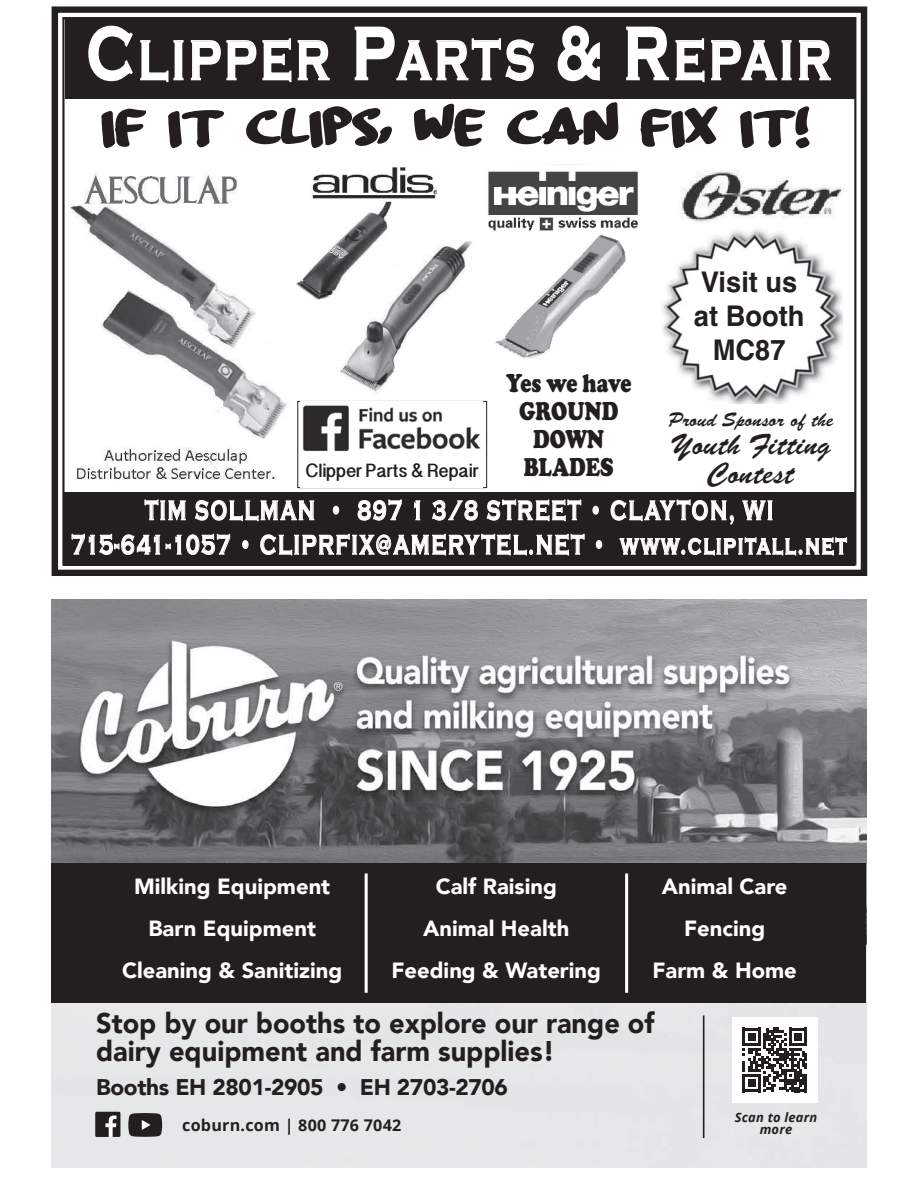
<style>
.page{position:relative;width:918px;height:1188px;background:#fff}
.page>*{position:absolute;margin:0;border:0;box-sizing:border-box;transform-origin:0 0}
.t1{font:700 58.2px "Copperplate Gothic";letter-spacing:.085em;color:#fff;scale:.72 1}
.t2{font:50.55px "Board Marker";letter-spacing:.005em;color:#231f20;scale:1.14 1}
.t3{font:700 33.15px/33.2px "Copperplate Gothic";letter-spacing:.08em;color:#fff;text-align:center;scale:.72 1}
.t4{font:29.85px/28.2px "Brushed Script";color:#231f20;text-align:center}
.t5{font:700 28.5px/34.3px "Copperplate Gothic";letter-spacing:.08em;color:#fff;text-align:center;scale:.69 1}
.t6{font:900 28.5px/27.5px "Avenir LT";color:#231f20;scale:.95 1}
.t7{font:700 28.5px/34.2px "Helvetica";color:#231f20;text-align:center;scale:.96 1}
.t8{font:900 26.7px/28px "Cooper";color:#231f20;text-align:center;scale:.78 1}
.t9{font:900 22.65px "Avenir LT";letter-spacing:-.015em;color:#231f20}
.t10{font:900 21.9px/42px "Avenir LT";color:#fff;text-align:center}
.t11{font:19.95px "Brushed Script";color:#231f20}
.t12{font:700 19.05px "Devanagari Sangam MN";color:#231f20;scale:.95 1}
.t13{font:700 16.2px "Open Sans";letter-spacing:.015em;color:#231f20}
.t14{font:italic 700 12.9px/12.9px "Open Sans";letter-spacing:.015em;color:#231f20;text-align:center}
.s1{font-size:77.55px}
</style>
<div class="page">
<div style="left:52px;top:6px;width:815px;height:570px;border:6px solid #231f20"></div>
<div style="left:65px;top:19px;width:791px;height:79px;background:#231f20"></div>
<img style="left:71px;top:172px;width:216px;height:308px">
<img style="left:296px;top:167px;width:177px;height:226px">
<img style="left:488px;top:164px;width:150px;height:195px">
<img style="left:679px;top:170px;width:165px;height:52px">
<img style="left:662px;top:229px;width:180px;height:175px">
<div style="left:297px;top:401px;width:190px;height:87px;border:1px solid #231f20"></div>
<img style="left:300px;top:402px;width:183px;height:85px">
<div style="left:64px;top:493px;width:791px;height:73px;background:#231f20"></div>
<img style="left:52px;top:600px;width:814px;height:568px">
<div style="left:52px;top:863px;width:814px;height:139px;background:#231f20"></div>
<hr style="left:703px;top:1015px;width:1px;height:123px;background:#231f20">
<div style="left:95px;top:1112px;width:25px;height:25px;background:#231f20"></div>
<svg style="left:105px;top:1116px;width:12px;height:21px"></svg>
<svg style="left:128px;top:1113px;width:34px;height:24px"></svg>
<hr style="left:365px;top:873px;width:3px;height:120px;background:#fff">
<hr style="left:625px;top:873px;width:3px;height:120px;background:#fff">
<div style="left:732px;top:1017px;width:86px;height:86px;background:#fff"></div>
<svg style="left:743px;top:1028px;width:64px;height:64px"></svg>
<h1 class="t1" style="left:87px;top:28px;width:1035px"><span class="s1">C</span>LIPPER <span class="s1">P</span>ARTS <span class="s1">&amp; R</span>EPAIR</h1>
<h2 class="t2" style="left:101px;top:97px;width:623px">IF IT CLIPS, WE CAN FIX IT!</h2>
<h3 class="t7" style="left:694px;top:265px;width:117px">Visit us at Booth<br>MC87</h3>
<p class="t8" style="left:506px;top:369px;width:162px">Yes we have<br>GROUND<br>DOWN<br>BLADES</p>
<h3 class="t5" style="left:71px;top:494px;width:1125px">TIM SOLLMAN • 897 1 3/8 STREET • CLAYTON, WI<br>715-641-1057 • CLIPRFIX@AMERYTEL.NET • www.clipitall.net</h3>
<p class="t11" style="left:669px;top:407px;width:166px">Proud Sponsor of the</p>
<h3 class="t4" style="left:671px;top:430px;width:161px">Youth Fitting<br>Contest</h3>
<p class="t12" style="left:306px;top:459px;width:184px">Clipper Parts &amp; Repair</p>
<h3 class="t3" style="left:81px;top:495px;width:1051px">TIM SOLLMAN • 897 2-3/8 STREET • CLAYTON, WI<br>715-641-1057 • CLIPRFIX@AMERYTEL.NET</h3>
<p class="t10" style="left:122px;top:865px;width:222px">Milking Equipment<br>Barn Equipment<br>Cleaning &amp; Sanitizing</p>
<p class="t10" style="left:392px;top:865px;width:211px">Calf Raising<br>Animal Health<br>Feeding &amp; Watering</p>
<p class="t10" style="left:653px;top:865px;width:146px">Animal Care<br>Fencing<br>Farm &amp; Home</p>
<h3 class="t6" style="left:96px;top:1009px;width:589px">Stop by our booths to explore our range of dairy equipment and farm supplies!</h3>
<p class="t9" style="left:96px;top:1073px;width:413px">Booths EH 2801-2905 • EH 2703-2706</p>
<p class="t13" style="left:182px;top:1114px;width:221px">coburn.com | 800 776 7042</p>
<p class="t14" style="left:735px;top:1110px;width:84px">Scan to learn more</p>
</div>
